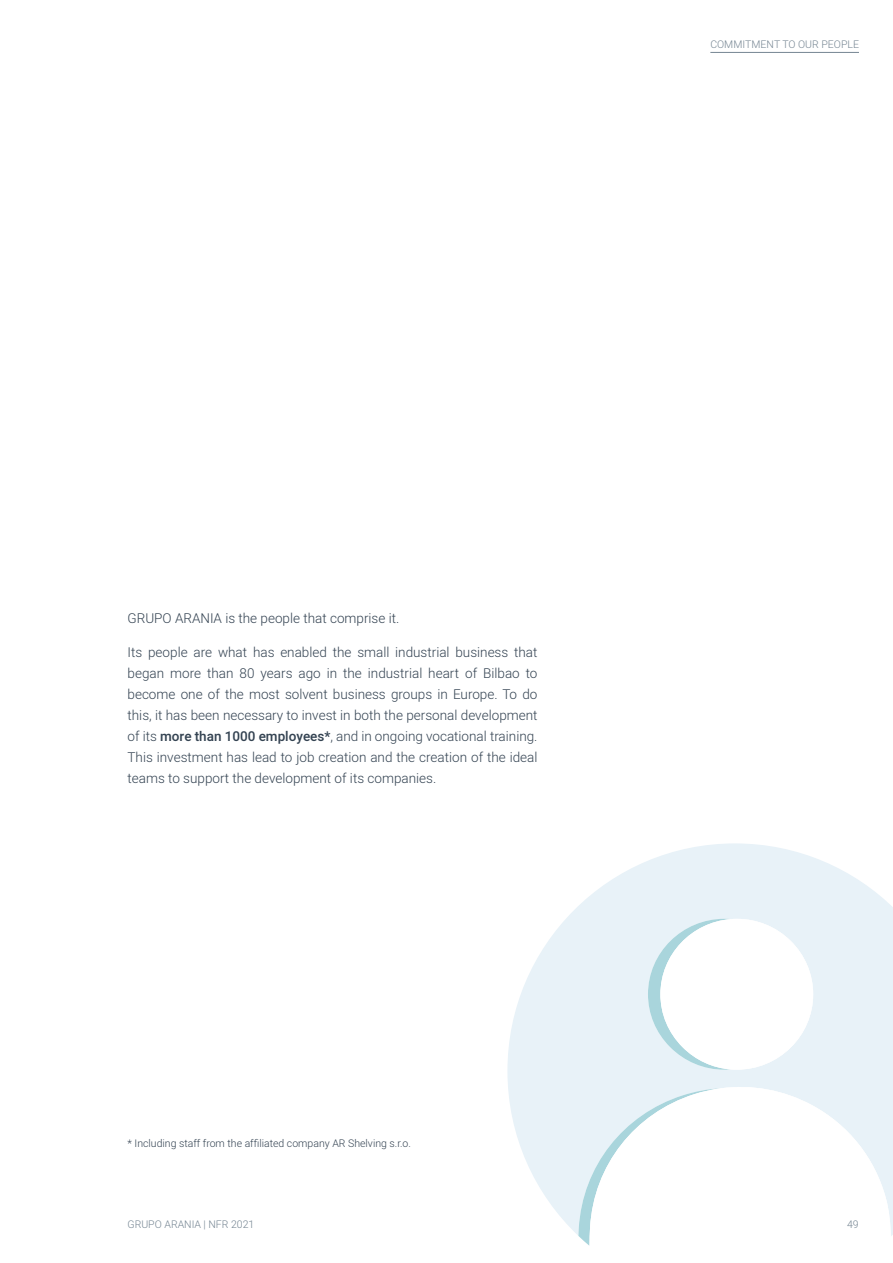
<style>
.page{position:relative;width:893px;height:1263px;background:#fff}
.page>*{position:absolute;margin:0;border:0;box-sizing:border-box;transform-origin:0 0}
.t1{font:300 13.5px/21px "Heebo";color:#344352;text-align:justify}
.t2{font:300 10.5px "Heebo";color:#344352}
.t3{font:300 10.5px "Heebo";color:#758592}
.s1{font-weight:500}
</style>
<div class="page">
<svg style="left:507px;top:843px;width:386px;height:393px;fill:#e8f2f8"></svg>
<svg style="left:578px;top:1088px;width:11px;height:157px;background:#d9ebf1"></svg>
<svg style="left:589px;top:1084px;width:302px;height:162px"></svg>
<svg style="left:648px;top:919px;width:165px;height:151px"></svg>
<hr style="left:710px;top:52px;width:149px;height:1px;background:#758592">
<p class="t3" style="left:710px;top:37px;width:150px">COMMITMENT TO OUR PEOPLE</p>
<p class="t1" style="left:128px;top:607px;width:273px">GRUPO ARANIA is the people that comprise it.</p>
<p class="t1" style="left:128px;top:641px;width:411px">Its people are what has enabled the small industrial business that began more than 80 years ago in the industrial heart of Bilbao to become one of the most solvent business groups in Europe. To do this, it has been necessary to invest in both the personal development of its <span class="s1">more than 1000 employees*</span>, and in ongoing vocational training.<br>This investment has lead to job creation and the creation of the ideal teams to support the development of its companies.</p>
<p class="t2" style="left:128px;top:1136px;width:285px">* Including staff from the affiliated company AR Shelving s.r.o.</p>
<p class="t3" style="left:128px;top:1217px;width:128px">GRUPO ARANIA | NFR 2021</p>
<p class="t3" style="left:847px;top:1217px;width:13px">49</p>
</div>
